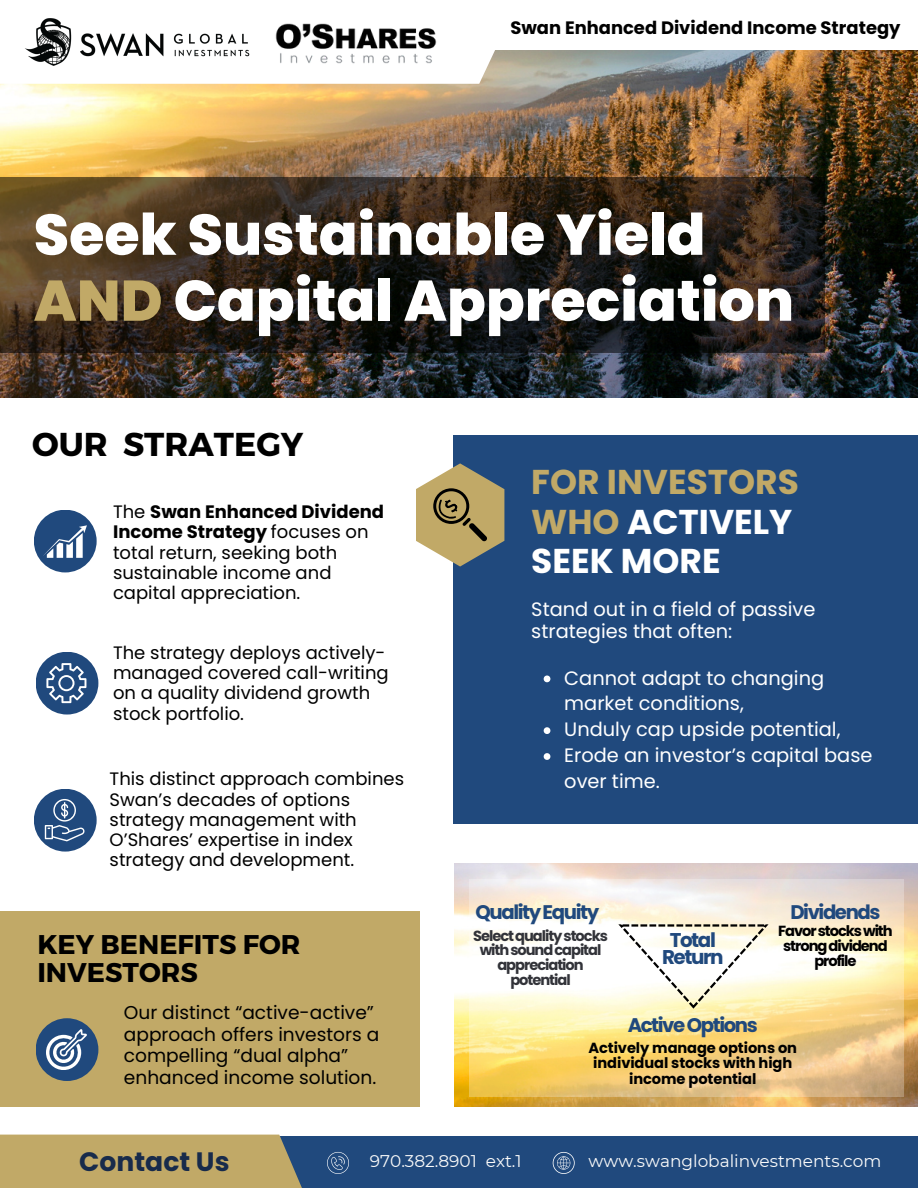
<style>
.page{position:relative;width:918px;height:1188px;background:#fff}
.page>*{position:absolute;margin:0;border:0;box-sizing:border-box;transform-origin:0 0}
.t1{font:800 57.15px/66px "Poppins";color:#fff}
.t2{font:700 34.5px/39.3px "Poppins";color:#fff}
.t3{font:700 33.9px "Poppins";color:#182b4b}
.t4{font:700 33px "Montserrat";color:#000}
.t5{font:700 27px/28.2px "Montserrat";color:#000}
.t6{font:700 26.55px "Poppins";color:#182b4b}
.t7{font:21.15px "Roboto";color:#fff}
.t8{font:700 19.95px/16.8px "Poppins";letter-spacing:-.07em;color:#20497d;text-align:center}
.t9{font:700 19.65px "Poppins";letter-spacing:-.07em;color:#20497d}
.t10{font:19.35px/25.8px "Poppins";color:#fff}
.t11{font:18.6px/21.3px "Poppins";color:#000}
.t12{font:18px/20.2px "Poppins";color:#000}
.t13{font:700 18px "Poppins";color:#000}
.t14{font:16.95px "Montserrat";color:#fafafa}
.t15{font:700 14.7px/15.8px "Poppins";letter-spacing:-.005em;color:#000;text-align:center}
.t16{font:700 14.7px/14.7px "Poppins";letter-spacing:-.07em;color:#323339;text-align:center}
.t17{font:700 14.7px/14.7px "Poppins";letter-spacing:-.07em;color:#000;text-align:center}
.s1{color:#c1a967}
.s2{font-weight:700}
</style>
<div class="page">
<div style="left:453px;top:435px;width:465px;height:389px;background:#20497d"></div>
<div style="left:34px;top:510px;width:63px;height:62px;background:#20497d;border-radius:50%"></div>
<div style="left:36px;top:652px;width:62px;height:63px;background:#20497d;border-radius:50%"></div>
<img style="left:0;top:50px;width:918px;height:348px">
<svg style="left:0;top:177px;width:825px;height:175px;background:#2f2519"></svg>
<div style="left:34px;top:789px;width:63px;height:63px;background:#20497d;border-radius:50%"></div>
<div style="left:0;top:911px;width:419px;height:196px;background:#c1a967"></div>
<div style="left:36px;top:1018px;width:62px;height:63px;background:#20497d;border-radius:50%"></div>
<svg style="left:46px;top:1029px;width:40px;height:41px"></svg>
<svg style="left:43px;top:525px;width:44px;height:33px"></svg>
<svg style="left:416px;top:463px;width:88px;height:104px"></svg>
<svg style="left:45px;top:799px;width:39px;height:42px"></svg>
<img style="left:454px;top:864px;width:464px;height:243px">
<svg style="left:469px;top:879px;width:435px;height:217px"></svg>
<svg style="left:618px;top:924px;width:151px;height:85px"></svg>
<div style="left:0;top:0;width:540px;height:84px;background:#fff"></div>
<img style="left:25px;top:18px;width:225px;height:48px">
<img style="left:275px;top:23px;width:162px;height:41px">
<div style="left:234px;top:1136px;width:684px;height:52px;background:#20497d"></div>
<div style="left:0;top:1135px;width:302px;height:53px;background:#c1a967"></div>
<svg style="left:552px;top:1152px;width:23px;height:22px"></svg>
<svg style="left:327px;top:1152px;width:22px;height:22px"></svg>
<svg style="left:46px;top:663px;width:40px;height:40px"></svg>
<svg style="left:544px;top:676px;width:6px;height:6px"></svg>
<svg style="left:544px;top:727px;width:6px;height:7px"></svg>
<svg style="left:544px;top:753px;width:6px;height:7px"></svg>
<h4 class="t13" style="left:510px;top:15px;width:392px">Swan Enhanced Dividend Income Strategy</h4>
<p class="t1" style="left:34px;top:202px;width:762px">Seek Sustainable Yield<br><span class="s1">AND</span> Capital Appreciation</p>
<p class="t4" style="left:32px;top:423px;width:273px">OUR STRATEGY</p>
<p class="t12" style="left:113px;top:502px;width:273px">The <span class="s2">Swan Enhanced Dividend<br>Income Strategy</span> focuses on total return, seeking both sustainable income and capital appreciation.</p>
<p class="t12" style="left:113px;top:642px;width:277px">The strategy deploys actively&shy;managed covered call-writing on a quality dividend growth stock portfolio.</p>
<p class="t12" style="left:110px;top:769px;width:296px">This distinct approach combines<br>Swan’s decades of options strategy management with<br>O’Shares’ expertise in index strategy and development.</p>
<p class="t5" style="left:37px;top:929px;width:265px">KEY BENEFITS FOR<br>INVESTORS</p>
<p class="t11" style="left:124px;top:1002px;width:257px">Our distinct “active-active” approach offers investors a compelling “dual alpha” enhanced income solution.</p>
<p class="t2" style="left:531px;top:463px;width:269px"><span class="s1">FOR INVESTORS<br>WHO</span> ACTIVELY<br>SEEK MORE</p>
<p class="t10" style="left:531px;top:598px;width:286px;line-height:22.5px">Stand out in a field of passive strategies that often:</p>
<p class="t10" style="left:564px;top:665px;width:261px">Cannot adapt to changing market conditions,</p>
<p class="t10" style="left:564px;top:717px;width:278px">Unduly cap upside potential,</p>
<p class="t10" style="left:564px;top:742px;width:310px">Erode an investor’s capital base over time.</p>
<p class="t9" style="left:475px;top:898px;width:125px">QualityEquity</p>
<h6 class="t16" style="left:473px;top:928px;width:136px">Selectqualitystocks withsoundcapital appreciation potential</h6>
<p class="t8" style="left:662px;top:931px;width:63px">Total<br>Return</p>
<h6 class="t9" style="left:628px;top:1012px;width:132px">ActiveOptions</h6>
<p class="t9" style="left:790px;top:898px;width:92px">Dividends</p>
<h6 class="t17" style="left:778px;top:924px;width:116px">Favorstockswith strongdividend profile</h6>
<h6 class="t15" style="left:588px;top:1040px;width:210px">Actively manage options on individual stocks with high income potential</h6>
<h2 class="t3" style="left:78px;top:1130px;width:193px">Contact Us</h2>
<h1 class="t14" style="left:393px;top:1142px;width:107px">866.617.7926</h1>
<p class="t14" style="left:587px;top:1142px;width:294px">www.swanglobalinvestments.com</p>
<p class="t6" style="left:79px;top:1143px;width:152px">Contact Us</p>
<h3 class="t14" style="left:370px;top:1151px;width:153px">970.382.8901 ext.1</h3>
<p class="t14" style="left:589px;top:1151px;width:294px">www.swanglobalinvestments.com</p>
<h2 class="t7" style="left:572px;top:1153px;width:246px">hello@reallygreatsite.com</h2>
</div>
